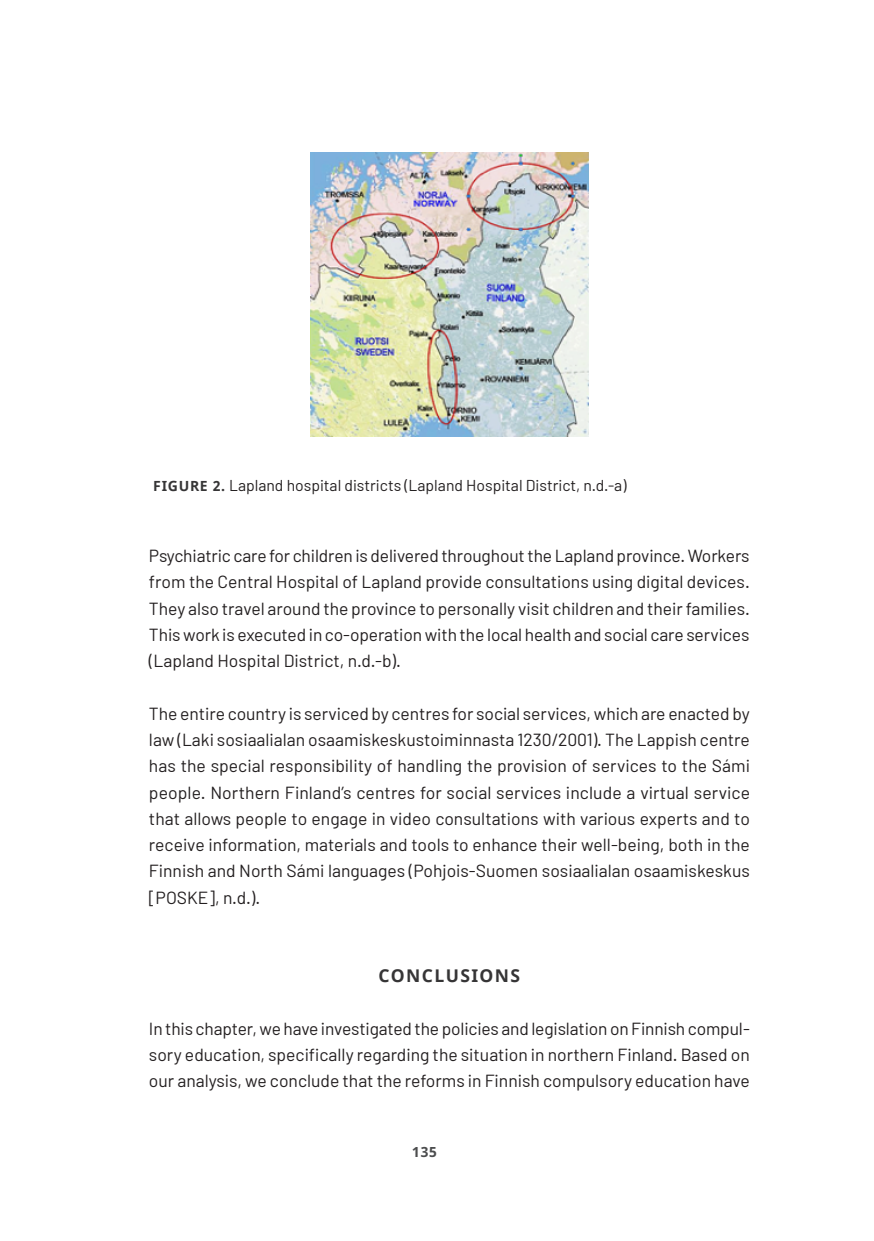
<style>
.page{position:relative;width:874px;height:1241px;background:#fff}
.page>*{position:absolute;margin:0;border:0;box-sizing:border-box;transform-origin:0 0}
.leipis{font:17.5px/26.2px "Barlow";color:#231f20;text-align:justify}
.väliotsikko{font:700 17.5px "Noto Sans";letter-spacing:.08em;color:#363536}
.lähteet{font:15.75px "Barlow";color:#231f20}
.t1{font:700 14px "Noto Sans";color:#4b4c4d}
.s1{font-family:"Noto Sans";font-weight:700;font-size:14px;color:#363536}
</style>
<div class="page">
<img style="left:310px;top:153px;width:278px;height:283px">
<p class="lähteet" style="left:153px;top:476px;width:474px"><span class="s1">FIGURE 2.</span> Lapland hospital districts (Lapland Hospital District, n.d.-a)</p>
<p class="leipis" style="left:149px;top:542px;width:602px">Psychiatric care for children is delivered throughout the Lapland province. Workers from the Central Hospital of Lapland provide consultations using digital devices.<br>They also travel around the province to personally visit children and their families.<br>This work is executed in co-operation with the local health and social care services (Lapland Hospital District, n.d.-b).</p>
<p class="leipis" style="left:149px;top:699px;width:602px">The entire country is serviced by centres for social services, which are enacted by law (Laki sosiaalialan osaamiskeskustoiminnasta 1230/2001). The Lappish centre has the special responsibility of handling the provision of services to the Sámi people. Northern Finland’s centres for social services include a virtual service that allows people to engage in video consultations with various experts and to receive information, materials and tools to enhance their well-being, both in the Finnish and North Sámi languages (Pohjois-Suomen sosiaalialan osaamiskeskus [POSKE], n.d.).</p>
<p class="väliotsikko" style="left:378px;top:963px;width:143px">CONCLUSIONS</p>
<p class="leipis" style="left:149px;top:1014px;width:602px">In this chapter, we have investigated the policies and legislation on Finnish compul&shy;sory education, specifically regarding the situation in northern Finland. Based on our analysis, we conclude that the reforms in Finnish compulsory education have</p>
<p class="t1" style="left:412px;top:1141px;width:26px">135</p>
</div>
